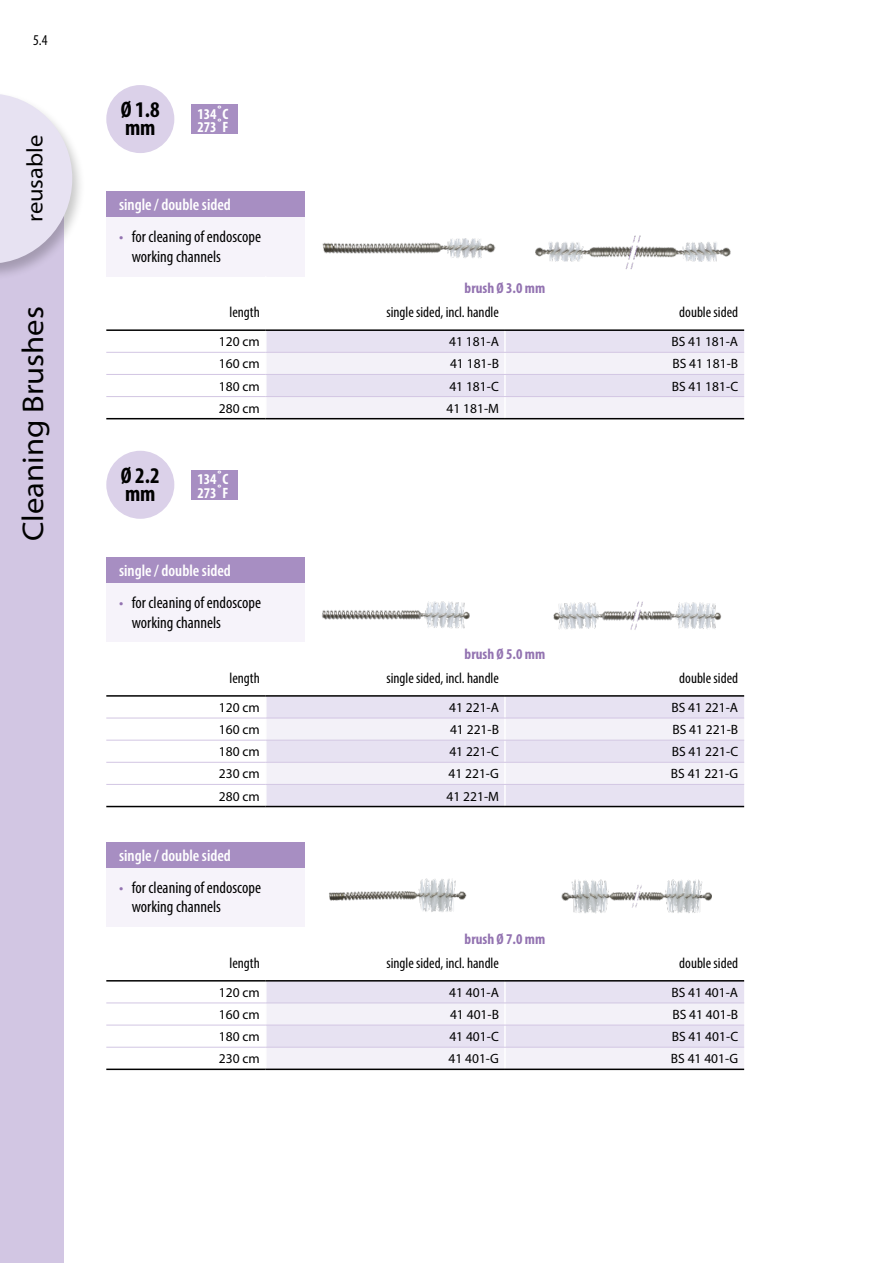
<style>
.page{position:relative;width:893px;height:1263px;background:#fff}
.page>*{position:absolute;margin:0;border:0;box-sizing:border-box;transform-origin:0 0}
.t1{font:semi-expanded 30px "Myriad Pro";color:#000}
.t2{font:700 condensed 22.5px/18px "Myriad Pro";color:#000}
.t3{font:semi-expanded 22.5px "Myriad Pro";color:#000}
.t4{font:condensed 16.5px/19.8px "Myriad Pro";color:#000}
.t5{font:600 condensed 16.5px "Myriad Pro";color:#fff}
.t6{font:condensed 15px "Myriad Pro";color:#000}
.t7{font:700 condensed 15px "Myriad Pro";color:#9373b1}
.t8{font:700 condensed 15px/13.5px "Myriad Pro";color:#fff}
.t9{font:13.5px "Myriad Pro";color:#000}
.s1{font-stretch:normal}
.s2{color:#9373b1}
</style>
<div class="page">
<div style="left:106px;top:217px;width:199px;height:59px;background:#f6f3fa"></div>
<div style="left:106px;top:583px;width:199px;height:59px;background:#f6f3fa"></div>
<div style="left:106px;top:867px;width:199px;height:60px;background:#f6f3fa"></div>
<div style="left:106px;top:191px;width:199px;height:26px;background:#a78ec2"></div>
<div style="left:106px;top:557px;width:199px;height:26px;background:#a78ec2"></div>
<div style="left:106px;top:842px;width:199px;height:25px;background:#a78ec2"></div>
<div style="left:106px;top:85px;width:68px;height:68px;background:#dbd1e9;border-radius:50%"></div>
<div style="left:106px;top:451px;width:68px;height:68px;background:#dbd1e9;border-radius:50%"></div>
<svg style="left:106px;top:331px;width:638px;height:89px"></svg>
<hr style="left:504px;top:419px;width:2px;height:25px;background:#fff">
<hr style="left:106px;top:329px;width:160px;height:2px;background:#000">
<hr style="left:266px;top:329px;width:239px;height:2px;background:#000">
<hr style="left:505px;top:329px;width:239px;height:2px;background:#000">
<hr style="left:106px;top:418px;width:160px;height:1px;background:#000">
<hr style="left:266px;top:418px;width:239px;height:1px;background:#000">
<hr style="left:505px;top:418px;width:239px;height:1px;background:#000">
<hr style="left:106px;top:352px;width:160px;height:1px;background:#d2c6e3">
<hr style="left:266px;top:352px;width:239px;height:1px;background:#d2c6e3">
<hr style="left:505px;top:352px;width:239px;height:1px;background:#d2c6e3">
<hr style="left:106px;top:374px;width:160px;height:1px;background:#d2c6e3">
<hr style="left:266px;top:374px;width:239px;height:1px;background:#d2c6e3">
<hr style="left:505px;top:374px;width:239px;height:1px;background:#d2c6e3">
<hr style="left:106px;top:396px;width:160px;height:1px;background:#d2c6e3">
<hr style="left:266px;top:396px;width:239px;height:1px;background:#d2c6e3">
<hr style="left:505px;top:396px;width:239px;height:1px;background:#d2c6e3">
<svg style="left:106px;top:697px;width:638px;height:111px"></svg>
<hr style="left:504px;top:807px;width:2px;height:25px;background:#fff">
<hr style="left:106px;top:695px;width:160px;height:2px;background:#000">
<hr style="left:266px;top:695px;width:239px;height:2px;background:#000">
<hr style="left:505px;top:695px;width:239px;height:2px;background:#000">
<hr style="left:106px;top:806px;width:160px;height:1px;background:#000">
<hr style="left:266px;top:806px;width:239px;height:1px;background:#000">
<hr style="left:505px;top:806px;width:239px;height:1px;background:#000">
<hr style="left:106px;top:718px;width:160px;height:1px;background:#d2c6e3">
<hr style="left:266px;top:718px;width:239px;height:1px;background:#d2c6e3">
<hr style="left:505px;top:718px;width:239px;height:1px;background:#d2c6e3">
<hr style="left:106px;top:740px;width:160px;height:1px;background:#d2c6e3">
<hr style="left:266px;top:740px;width:239px;height:1px;background:#d2c6e3">
<hr style="left:505px;top:740px;width:239px;height:1px;background:#d2c6e3">
<hr style="left:106px;top:762px;width:160px;height:1px;background:#d2c6e3">
<hr style="left:266px;top:762px;width:239px;height:1px;background:#d2c6e3">
<hr style="left:505px;top:762px;width:239px;height:1px;background:#d2c6e3">
<hr style="left:106px;top:784px;width:160px;height:1px;background:#d2c6e3">
<hr style="left:266px;top:784px;width:239px;height:1px;background:#d2c6e3">
<hr style="left:505px;top:784px;width:239px;height:1px;background:#d2c6e3">
<svg style="left:106px;top:981px;width:638px;height:90px"></svg>
<hr style="left:504px;top:1070px;width:2px;height:25px;background:#fff">
<hr style="left:106px;top:980px;width:160px;height:1px;background:#000">
<hr style="left:266px;top:980px;width:239px;height:1px;background:#000">
<hr style="left:505px;top:980px;width:239px;height:1px;background:#000">
<hr style="left:106px;top:1068px;width:160px;height:2px;background:#000">
<hr style="left:266px;top:1068px;width:239px;height:2px;background:#000">
<hr style="left:505px;top:1068px;width:239px;height:2px;background:#000">
<hr style="left:106px;top:1003px;width:160px;height:1px;background:#d2c6e3">
<hr style="left:266px;top:1003px;width:239px;height:1px;background:#d2c6e3">
<hr style="left:505px;top:1003px;width:239px;height:1px;background:#d2c6e3">
<hr style="left:106px;top:1025px;width:160px;height:1px;background:#d2c6e3">
<hr style="left:266px;top:1025px;width:239px;height:1px;background:#d2c6e3">
<hr style="left:505px;top:1025px;width:239px;height:1px;background:#d2c6e3">
<hr style="left:106px;top:1047px;width:160px;height:1px;background:#d2c6e3">
<hr style="left:266px;top:1047px;width:239px;height:1px;background:#d2c6e3">
<hr style="left:505px;top:1047px;width:239px;height:1px;background:#d2c6e3">
<div style="left:191px;top:104px;width:47px;height:30px;background:#a78ec2"></div>
<div style="left:191px;top:470px;width:47px;height:30px;background:#a78ec2"></div>
<img style="left:322px;top:238px;width:174px;height:20px">
<img style="left:536px;top:235px;width:195px;height:34px">
<img style="left:322px;top:601px;width:148px;height:28px">
<img style="left:553px;top:601px;width:168px;height:29px">
<img style="left:329px;top:878px;width:138px;height:34px">
<img style="left:561px;top:879px;width:151px;height:35px">
<div style="left:0;top:149px;width:64px;height:1114px;background:#d2c6e3"></div>
<div style="left:0;top:92px;width:86px;height:188px;background:#000;opacity:.22"></div>
<svg style="left:0;top:94px;width:72px;height:170px"></svg>
<p class="t6" style="left:33px;top:31px;width:16px">5.4</p>
<h2 class="t3" style="left:22px;top:222px;width:89px;rotate:-90deg">reusable</h2>
<h1 class="t1" style="left:16px;top:541px;width:236px;rotate:-90deg">Cleaning Brushes</h1>
<h2 class="t2" style="left:121px;top:100px;width:40px">Ø 1.8 mm</h2>
<p class="t8" style="left:197px;top:107px;width:33px">134<span class="s1">˚</span>C<br>273<span class="s1">˚</span>F</p>
<p class="t5" style="left:119px;top:196px;width:113px">single / double sided</p>
<p class="t4" style="left:132px;top:226px;width:131px;text-indent:-13px"><span class="s2">•</span> for cleaning of endoscope working channels</p>
<p class="t7" style="left:465px;top:279px;width:82px">brush Ø 3.0 mm</p>
<h2 class="t2" style="left:121px;top:466px;width:40px">Ø 2.2 mm</h2>
<p class="t6" style="left:229px;top:303px;width:32px">length</p>
<p class="t6" style="left:386px;top:303px;width:114px">single sided, incl. handle</p>
<p class="t6" style="left:679px;top:303px;width:60px">double sided</p>
<p class="t9" style="left:219px;top:333px;width:42px">120 cm</p>
<p class="t9" style="left:449px;top:333px;width:51px">41 181-A</p>
<p class="t9" style="left:671px;top:333px;width:68px">BS 41 181-A</p>
<p class="t9" style="left:219px;top:356px;width:42px">160 cm</p>
<p class="t9" style="left:450px;top:356px;width:50px">41 181-B</p>
<p class="t9" style="left:672px;top:356px;width:67px">BS 41 181-B</p>
<p class="t9" style="left:219px;top:378px;width:42px">180 cm</p>
<p class="t9" style="left:449px;top:378px;width:51px">41 181-C</p>
<p class="t9" style="left:672px;top:378px;width:68px">BS 41 181-C</p>
<p class="t9" style="left:219px;top:400px;width:42px">280 cm</p>
<p class="t9" style="left:446px;top:400px;width:54px">41 181-M</p>
<p class="t8" style="left:197px;top:472px;width:33px">134<span class="s1">˚</span>C<br>273<span class="s1">˚</span>F</p>
<p class="t5" style="left:119px;top:561px;width:113px">single / double sided</p>
<p class="t4" style="left:132px;top:592px;width:131px;text-indent:-13px"><span class="s2">•</span> for cleaning of endoscope working channels</p>
<p class="t7" style="left:465px;top:645px;width:82px">brush Ø 5.0 mm</p>
<p class="t6" style="left:229px;top:669px;width:32px">length</p>
<p class="t6" style="left:386px;top:669px;width:114px">single sided, incl. handle</p>
<p class="t6" style="left:679px;top:669px;width:60px">double sided</p>
<p class="t9" style="left:219px;top:699px;width:42px">120 cm</p>
<p class="t9" style="left:449px;top:699px;width:51px">41 221-A</p>
<p class="t9" style="left:671px;top:699px;width:68px">BS 41 221-A</p>
<p class="t9" style="left:219px;top:721px;width:42px">160 cm</p>
<p class="t9" style="left:450px;top:721px;width:50px">41 221-B</p>
<p class="t9" style="left:672px;top:721px;width:67px">BS 41 221-B</p>
<p class="t9" style="left:219px;top:743px;width:42px">180 cm</p>
<p class="t9" style="left:449px;top:743px;width:51px">41 221-C</p>
<p class="t9" style="left:672px;top:743px;width:68px">BS 41 221-C</p>
<p class="t9" style="left:219px;top:765px;width:42px">230 cm</p>
<p class="t9" style="left:448px;top:765px;width:52px">41 221-G</p>
<p class="t9" style="left:671px;top:765px;width:69px">BS 41 221-G</p>
<p class="t9" style="left:219px;top:788px;width:42px">280 cm</p>
<p class="t9" style="left:446px;top:788px;width:54px">41 221-M</p>
<p class="t5" style="left:119px;top:846px;width:113px">single / double sided</p>
<p class="t4" style="left:132px;top:877px;width:131px;text-indent:-13px"><span class="s2">•</span> for cleaning of endoscope working channels</p>
<p class="t7" style="left:465px;top:930px;width:82px">brush Ø 7.0 mm</p>
<p class="t6" style="left:229px;top:954px;width:32px">length</p>
<p class="t6" style="left:386px;top:954px;width:114px">single sided, incl. handle</p>
<p class="t6" style="left:679px;top:954px;width:60px">double sided</p>
<p class="t9" style="left:219px;top:984px;width:42px">120 cm</p>
<p class="t9" style="left:449px;top:984px;width:51px">41 401-A</p>
<p class="t9" style="left:671px;top:984px;width:68px">BS 41 401-A</p>
<p class="t9" style="left:219px;top:1006px;width:42px">160 cm</p>
<p class="t9" style="left:450px;top:1006px;width:50px">41 401-B</p>
<p class="t9" style="left:672px;top:1006px;width:67px">BS 41 401-B</p>
<p class="t9" style="left:219px;top:1028px;width:42px">180 cm</p>
<p class="t9" style="left:449px;top:1028px;width:51px">41 401-C</p>
<p class="t9" style="left:672px;top:1028px;width:68px">BS 41 401-C</p>
<p class="t9" style="left:219px;top:1050px;width:42px">230 cm</p>
<p class="t9" style="left:448px;top:1050px;width:52px">41 401-G</p>
<p class="t9" style="left:671px;top:1050px;width:69px">BS 41 401-G</p>
</div>
